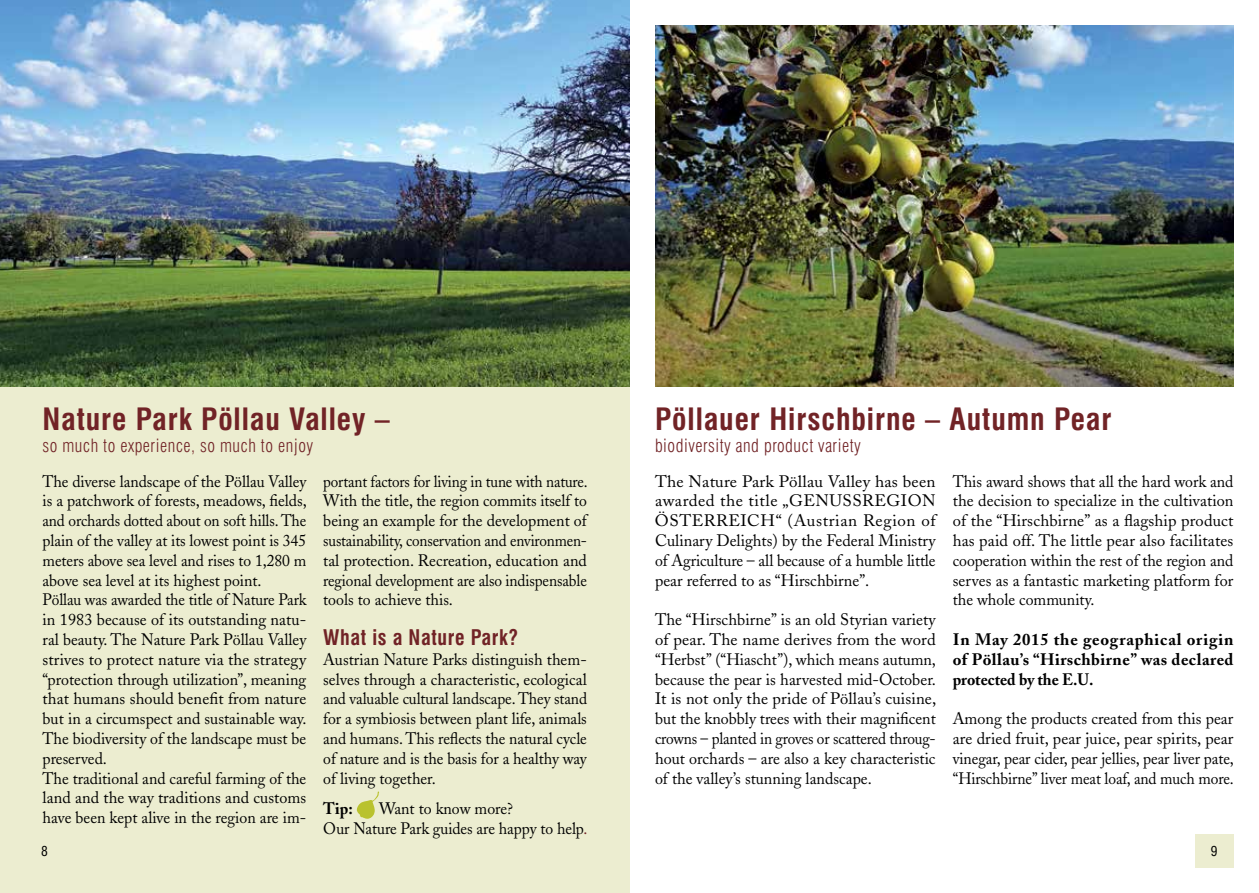
<style>
.page{position:relative;width:1259px;height:893px;background:#fff}
.page>*{position:absolute;margin:0;border:0;box-sizing:border-box;transform-origin:0 0}
.t1{font:700 condensed 30px "Swiss 721 BT";letter-spacing:.03em;color:#712326}
.t2{font:700 condensed 21px "Swiss 721 BT";letter-spacing:.03em;color:#712326;scale:.95 1}
.t3{font:300 condensed 18px "Swiss 721 BT";letter-spacing:.03em;color:#712326;scale:.95 1}
.t4{font:16.5px/19.8px "Adobe Caslon";color:#000;text-align:justify}
.t5{font:16.5px/19.8px "Adobe Caslon";color:#000;scale:.95 1}
.t6{font:16.5px/19.8px "Adobe Caslon";color:#000;text-align:justify;scale:.96 1}
.t7{font:16.5px/19.8px "Adobe Caslon";color:#000;text-align:justify;scale:.92 1}
.t8{font:700 16.5px/19.8px "Adobe Caslon";letter-spacing:.025em;color:#000;text-align:justify}
.t9{font:700 16.5px "Adobe Caslon";letter-spacing:.025em;color:#000;scale:.96 1}
.t10{font:condensed 13.5px "Swiss 721 BT";color:#000}
.s1{color:#712326}
</style>
<div class="page">
<img style="left:655px;top:26px;width:578px;height:361px">
<div style="left:0;top:26px;width:629px;height:867px;background:#ecedd0"></div>
<img style="left:0;top:0;width:629px;height:387px">
<svg style="left:357px;top:791px;width:22px;height:28px"></svg>
<div style="left:1195px;top:834px;width:38px;height:33px;background:#ecedd0"></div>
<h1 class="t1" style="left:43px;top:401px;width:349px">Nature Park Pöllau Valley –</h1>
<p class="t3" style="left:43px;top:434px;width:286px">so much to experience, so much to enjoy</p>
<p class="t5" style="left:43px;top:471px;width:280px">The diverse landscape of the Pöllau Valley is a patchwork of forests, meadows, fields, and orchards dotted about on soft hills. The plain of the valley at its lowest point is 345 meters above sea level and rises to 1,280 m above sea level at its highest point.<br>Pöllau was awarded the title of Nature Park in 1983 because of its outstanding natu&shy;ral beauty. The Nature Park Pöllau Valley strives to protect nature via the strategy “protection through utilization”, meaning that humans should benefit from nature but in a circumspect and sustainable way.<br>The biodiversity of the landscape must be preserved.<br>The traditional and careful farming of the land and the way traditions and customs have been kept alive in the region are im-</p>
<p class="t7" style="left:323px;top:471px;width:289px">portant factors for living in tune with nature.<br>With the title, the region commits itself to being an example for the development of sustainability, conservation and environmen&shy;tal protection. Recreation, education and regional development are also indispensable tools to achieve this.</p>
<p class="t2" style="left:323px;top:625px;width:207px">What is a Nature Park?</p>
<p class="t4" style="left:323px;top:650px;width:265px">Austrian Nature Parks distinguish them&shy;selves through a characteristic, ecological and valuable cultural landscape. They stand for a symbiosis between plant life, animals and humans. This reflects the natural cycle of nature and is the basis for a healthy way of living together.</p>
<p class="t9" style="left:323px;top:799px;width:32px">Tip:</p>
<p class="t6" style="left:323px;top:799px;width:277px;text-indent:56px">Want to know more?<br>Our Nature Park guides are happy to help<span class="s1">.</span></p>
<h1 class="t1" style="left:655px;top:401px;width:458px">Pöllauer Hirschbirne – Autumn Pear</h1>
<p class="t3" style="left:655px;top:434px;width:218px">biodiversity and product variety</p>
<p class="t4" style="left:655px;top:471px;width:282px">The Nature Park Pöllau Valley has been awarded the title „GENUSSREGION ÖSTERREICH“ (Austrian Region of Culinary Delights) by the Federal Ministry of Agriculture – all because of a humble little pear referred to as “Hirschbirne”.</p>
<p class="t4" style="left:655px;top:610px;width:283px">The “Hirschbirne” is an old Styrian variety of pear. The name derives from the word “Herbst” (“Hiascht”), which means autumn, because the pear is harvested mid-October.<br>It is not only the pride of Pöllau’s cuisine, but the knobbly trees with their magnificent crowns – planted in groves or scattered throug&shy;hout orchards – are also a key characteristic of the valley’s stunning landscape.</p>
<p class="t6" style="left:952px;top:471px;width:294px">This award shows that all the hard work and the decision to specialize in the cultivation of the “Hirschbirne” as a flagship product has paid off. The little pear also facilitates cooperation within the rest of the region and serves as a fantastic marketing platform for the whole community.</p>
<p class="t8" style="left:952px;top:630px;width:282px">In May 2015 the geographical origin of Pöllau’s “Hirschbirne” was declared protected by the E.U.</p>
<p class="t4" style="left:952px;top:709px;width:282px">Among the products created from this pear are dried fruit, pear juice, pear spirits, pear vinegar, pear cider, pear jellies, pear liver pate, “Hirschbirne” liver meat loaf, and much more.</p>
<p class="t10" style="left:41px;top:843px;width:8px">8</p>
<p class="t10" style="left:1211px;top:843px;width:8px">9</p>
</div>
